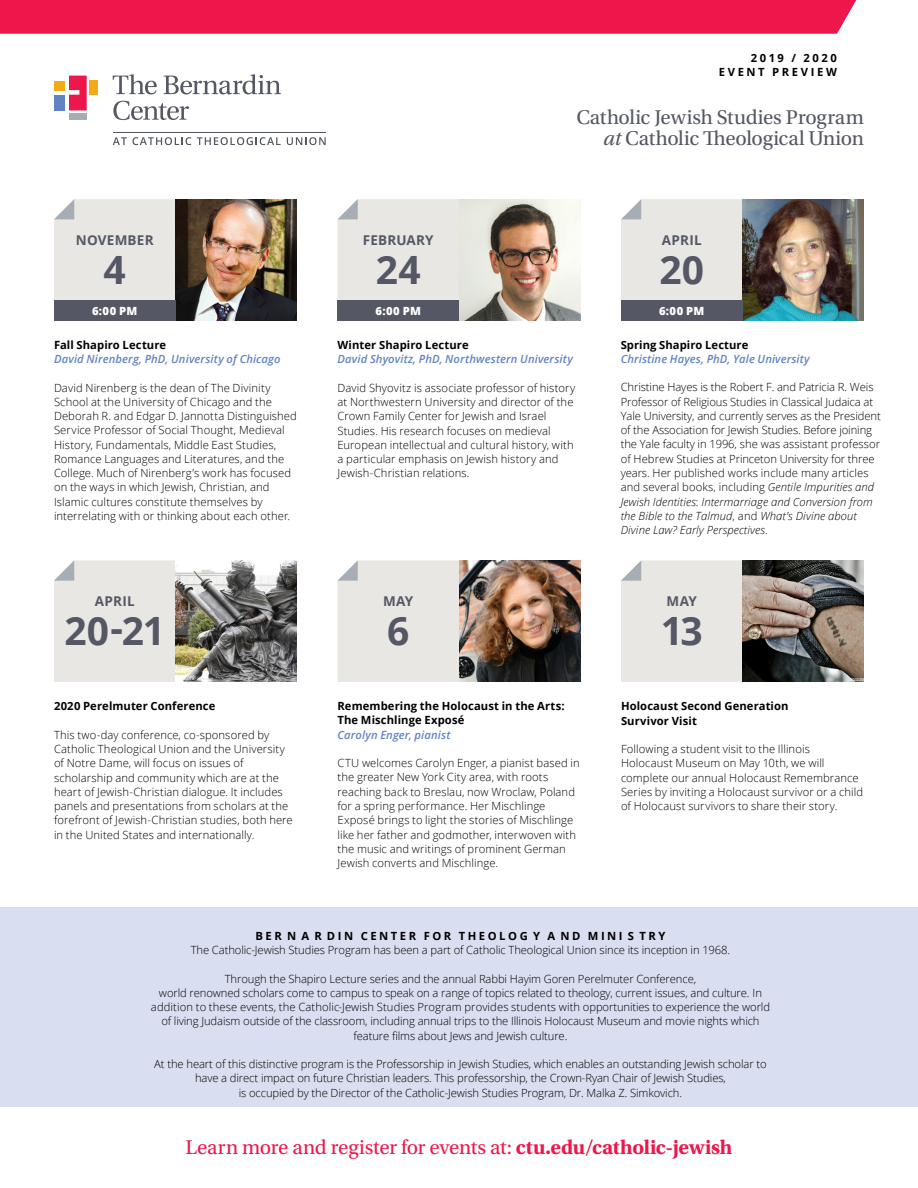
<style>
.page{position:relative;width:918px;height:1188px;background:#fff}
.page>*{position:absolute;margin:0;border:0;box-sizing:border-box;transform-origin:0 0}
.t1{font:700 39px "Open Sans";color:#555864}
.t2{font:21px "Utopia Std";letter-spacing:-.01em;color:#ed174c}
.t3{font:21px/21px "Utopia Std";letter-spacing:-.01em;color:#555864;text-align:right}
.t4{font:700 13.5px "Open Sans";letter-spacing:.015em;color:#555864}
.t5{font:300 11.25px/14.2px "Open Sans";letter-spacing:.005em;color:#000}
.t6{font:700 11.25px/14.2px "Open Sans";letter-spacing:.01em;color:#000}
.t7{font:italic 600 11.25px "Open Sans";letter-spacing:.01em;color:#6283c2}
.t8{font:700 11.25px "Open Sans";letter-spacing:.225em;color:#000}
.t9{font:700 11.25px/13.5px "Open Sans";letter-spacing:.235em;color:#000;text-align:right}
.t10{font:800 11.25px "Open Sans";letter-spacing:.03em;color:#fff}
.s1{font-style:italic}
.s2{font-weight:700}
</style>
<div class="page">
<div style="left:0;top:907px;width:918px;height:200px;background:#d9def0"></div>
<div style="left:338px;top:560px;width:121px;height:122px;background:#e8e7e4"></div>
<img style="left:459px;top:560px;width:121px;height:122px">
<div style="left:621px;top:560px;width:121px;height:122px;background:#e8e7e4"></div>
<img style="left:742px;top:560px;width:122px;height:122px">
<div style="left:54px;top:560px;width:122px;height:122px;background:#e8e7e4"></div>
<img style="left:176px;top:560px;width:121px;height:122px">
<div style="left:0;top:0;width:856px;height:34px;background:#ed174c"></div>
<div style="left:54px;top:81px;width:11px;height:9px;background:#efac14"></div>
<div style="left:89px;top:81px;width:8px;height:14px;background:#efac14"></div>
<div style="left:69px;top:113px;width:18px;height:7px;background:#a6adb4"></div>
<svg style="left:69px;top:76px;width:18px;height:34px"></svg>
<div style="left:54px;top:95px;width:11px;height:15px;background:#6283c2"></div>
<svg style="left:113px;top:74px;width:44px;height:21px"></svg>
<svg style="left:164px;top:74px;width:117px;height:21px"></svg>
<svg style="left:113px;top:101px;width:76px;height:19px"></svg>
<svg style="left:113px;top:137px;width:78px;height:8px"></svg>
<svg style="left:197px;top:137px;width:84px;height:8px"></svg>
<svg style="left:287px;top:137px;width:39px;height:8px"></svg>
<hr style="left:113px;top:132px;width:213px;height:1px;background:#555864">
<div style="left:54px;top:199px;width:122px;height:101px;background:#e8e7e4"></div>
<img style="left:176px;top:199px;width:121px;height:122px">
<div style="left:54px;top:300px;width:122px;height:21px;background:#555864"></div>
<div style="left:621px;top:199px;width:121px;height:101px;background:#e8e7e4"></div>
<img style="left:742px;top:199px;width:122px;height:122px">
<div style="left:621px;top:300px;width:121px;height:21px;background:#555864"></div>
<div style="left:338px;top:199px;width:121px;height:101px;background:#e8e7e4"></div>
<img style="left:459px;top:199px;width:121px;height:122px">
<div style="left:338px;top:300px;width:121px;height:21px;background:#555864"></div>
<p class="t9" style="left:719px;top:51px;width:120px">2019 / 2020<br>EVENT PREVIEW</p>
<p class="t4" style="left:76px;top:231px;width:79px">NOVEMBER</p>
<h1 class="t1" style="left:104px;top:243px;width:24px">4</h1>
<p class="t10" style="left:92px;top:302px;width:47px">6:00 PM</p>
<p class="t6" style="left:54px;top:337px;width:114px">Fall Shapiro Lecture</p>
<p class="t7" style="left:54px;top:351px;width:228px">David Nirenberg, PhD, University of Chicago</p>
<p class="t5" style="left:54px;top:380px;width:244px">David Nirenberg is the dean of The Divinity School at the University of Chicago and the Deborah R. and Edgar D. Jannotta Distinguished Service Professor of Social Thought, Medieval History, Fundamentals, Middle East Studies, Romance Languages and Literatures, and the College. Much of Nirenberg’s work has focused on the ways in which Jewish, Christian, and Islamic cultures constitute themselves by interrelating with or thinking about each other.</p>
<p class="t4" style="left:95px;top:592px;width:41px">APRIL</p>
<h1 class="t1" style="left:64px;top:604px;width:102px">20-21</h1>
<p class="t6" style="left:54px;top:699px;width:163px">2020 Perelmuter Conference</p>
<p class="t5" style="left:54px;top:727px;width:240px">This two-day conference, co-sponsored by Catholic Theological Union and the University of Notre Dame, will focus on issues of scholarship and community which are at the heart of Jewish-Christian dialogue. It includes panels and presentations from scholars at the forefront of Jewish-Christian studies, both here in the United States and internationally.</p>
<p class="t4" style="left:363px;top:231px;width:72px">FEBRUARY</p>
<h1 class="t1" style="left:376px;top:243px;width:47px">24</h1>
<p class="t10" style="left:376px;top:302px;width:47px">6:00 PM</p>
<h2 class="t3" style="left:576px;top:107px;width:289px">Catholic Jewish Studies Program <span class="s1">at</span> Catholic Theological Union</h2>
<p class="t4" style="left:662px;top:231px;width:41px">APRIL</p>
<h1 class="t1" style="left:659px;top:243px;width:46px">20</h1>
<p class="t10" style="left:659px;top:302px;width:47px">6:00 PM</p>
<p class="t6" style="left:338px;top:338px;width:133px">Winter Shapiro Lecture</p>
<p class="t7" style="left:338px;top:351px;width:237px">David Shyovitz, PhD, Northwestern University</p>
<p class="t5" style="left:338px;top:380px;width:239px">David Shyovitz is associate professor of history at Northwestern University and director of the Crown Family Center for Jewish and Israel Studies. His research focuses on medieval European intellectual and cultural history, with a particular emphasis on Jewish history and Jewish-Christian relations.</p>
<p class="t4" style="left:383px;top:592px;width:32px">MAY</p>
<h1 class="t1" style="left:387px;top:604px;width:24px">6</h1>
<p class="t6" style="left:338px;top:699px;width:229px">Remembering the Holocaust in the Arts:<br>The Mischlinge Exposé</p>
<p class="t7" style="left:338px;top:727px;width:115px">Carolyn Enger, pianist</p>
<p class="t5" style="left:338px;top:756px;width:244px">CTU welcomes Carolyn Enger, a pianist based in the greater New York City area, with roots reaching back to Breslau, now Wroclaw, Poland for a spring performance. Her Mischlinge Exposé brings to light the stories of Mischlinge like her father and godmother, interwoven with the music and writings of prominent German Jewish converts and Mischlinge.</p>
<p class="t6" style="left:621px;top:337px;width:129px">Spring Shapiro Lecture</p>
<p class="t7" style="left:621px;top:351px;width:190px">Christine Hayes, PhD, Yale University</p>
<p class="t5" style="left:621px;top:380px;width:262px">Christine Hayes is the Robert F. and Patricia R. Weis Professor of Religious Studies in Classical Judaica at Yale University, and currently serves as the President of the Association for Jewish Studies. Before joining the Yale faculty in 1996, she was assistant professor of Hebrew Studies at Princeton University for three years. Her published works include many articles and several books, including <span class="s1">Gentile Impurities and Jewish Identities</span>: <span class="s1">Intermarriage and Conversion from the Bible to the Talmud</span>, and <span class="s1">What's Divine about Divine Law? Early Perspectives</span>.</p>
<p class="t4" style="left:667px;top:592px;width:32px">MAY</p>
<h1 class="t1" style="left:661px;top:604px;width:43px">13</h1>
<p class="t6" style="left:621px;top:699px;width:169px">Holocaust Second Generation<br>Survivor Visit</p>
<p class="t5" style="left:621px;top:742px;width:244px">Following a student visit to the Illinois Holocaust Museum on May 10th, we will complete our annual Holocaust Remembrance Series by inviting a Holocaust survivor or a child of Holocaust survivors to share their story.</p>
<p class="t8" style="left:256px;top:928px;width:411px">BER N A R DIN CENTER FOR THEOLOG Y A ND MINI S TRY</p>
<p class="t5" style="left:191px;top:943px;width:541px">The Catholic-Jewish Studies Program has been a part of Catholic Theological Union since its inception in 1968.</p>
<p class="t5" style="left:151px;top:971px;width:621px;text-align:center">Through the Shapiro Lecture series and the annual Rabbi Hayim Goren Perelmuter Conference,<br>world renowned scholars come to campus to speak on a range of topics related to theology, current issues, and culture. In addition to these events, the Catholic-Jewish Studies Program provides students with opportunities to experience the world of living Judaism outside of the classroom, including annual trips to the Illinois Holocaust Museum and movie nights which feature films about Jews and Jewish culture.</p>
<p class="t5" style="left:154px;top:1057px;width:614px;text-align:center">At the heart of this distinctive program is the Professorship in Jewish Studies, which enables an outstanding Jewish scholar to have a direct impact on future Christian leaders. This professorship, the Crown-Ryan Chair of Jewish Studies,<br>is occupied by the Director of the Catholic-Jewish Studies Program, Dr. Malka Z. Simkovich.</p>
<h2 class="t2" style="left:185px;top:1136px;width:549px">Learn more and register for events at: <span class="s2">ctu.edu/catholic-jewish</span></h2>
</div>
